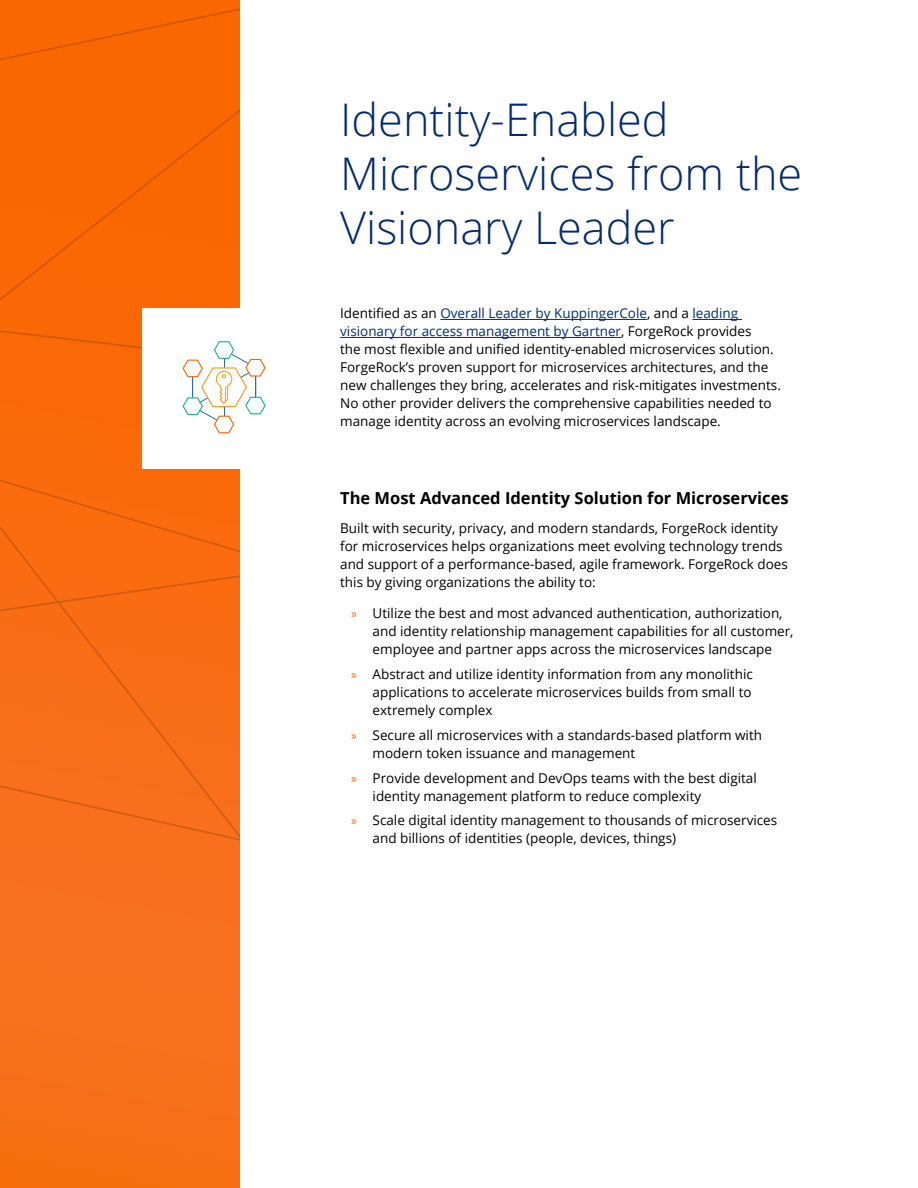
<style>
.page{position:relative;width:918px;height:1188px;background:#fff}
.page>*{position:absolute;margin:0;border:0;box-sizing:border-box;transform-origin:0 0}
.t1{font:300 45px/54px "Open Sans";color:#032b75}
.t2{font:700 16.5px "Open Sans";color:#000}
.t3{font:13.5px/18px "Open Sans";color:#000}
.s1{color:#032b75}
.s2{font-family:"Myriad Pro";color:#f96700}
</style>
<div class="page">
<div style="left:0;top:0;width:240px;height:1188px;background:#f7711f"></div>
<div style="left:0;top:163px;width:240px;height:110px;background:#f96702"></div>
<svg style="left:0;top:444px;width:240px;height:397px"></svg>
<div style="left:0;top:0;width:240px;height:163px;background:#f96700"></div>
<div style="left:0;top:1117px;width:240px;height:71px;background:#f76f13"></div>
<hr style="left:440px;top:319px;width:207px;height:1px;background:#032b75">
<hr style="left:692px;top:319px;width:50px;height:1px;background:#032b75">
<hr style="left:340px;top:337px;width:281px;height:1px;background:#032b75">
<div style="left:142px;top:308px;width:160px;height:161px;background:#fff"></div>
<svg style="left:0;top:273px;width:266px;height:171px"></svg>
<h1 class="t1" style="left:340px;top:91px;width:464px">Identity-Enabled<br>Microservices from the<br>Visionary Leader</h1>
<p class="t3" style="left:340px;top:304px;width:442px">Identified as an <span class="s1">Overall Leader by KuppingerCole</span>, and a <span class="s1">leading visionary for access management by Gartner</span>, ForgeRock provides<br>the most flexible and unified identity-enabled microservices solution.<br>ForgeRock’s proven support for microservices architectures, and the new challenges they bring, accelerates and risk-mitigates investments.<br>No other provider delivers the comprehensive capabilities needed to manage identity across an evolving microservices landscape.</p>
<p class="t2" style="left:340px;top:486px;width:450px">The Most Advanced Identity Solution for Microservices</p>
<p class="t3" style="left:340px;top:519px;width:449px">Built with security, privacy, and modern standards, ForgeRock identity for microservices helps organizations meet evolving technology trends and support of a performance-based, agile framework. ForgeRock does this by giving organizations the ability to:</p>
<p class="t3" style="left:373px;top:604px;width:423px;text-indent:-22px"><span class="s2">»</span> Utilize the best and most advanced authentication, authorization, and identity relationship management capabilities for all customer, employee and partner apps across the microservices landscape</p>
<p class="t3" style="left:373px;top:665px;width:382px;text-align:justify;text-indent:-22px"><span class="s2">»</span> Abstract and utilize identity information from any monolithic applications to accelerate microservices builds from small to extremely complex</p>
<p class="t3" style="left:373px;top:726px;width:391px;text-indent:-22px"><span class="s2">»</span> Secure all microservices with a standards-based platform with modern token issuance and management</p>
<p class="t3" style="left:373px;top:768px;width:386px;text-indent:-22px"><span class="s2">»</span> Provide development and DevOps teams with the best digital identity management platform to reduce complexity</p>
<p class="t3" style="left:373px;top:811px;width:406px;text-indent:-22px"><span class="s2">»</span> Scale digital identity management to thousands of microservices and billions of identities (people, devices, things)</p>
</div>
